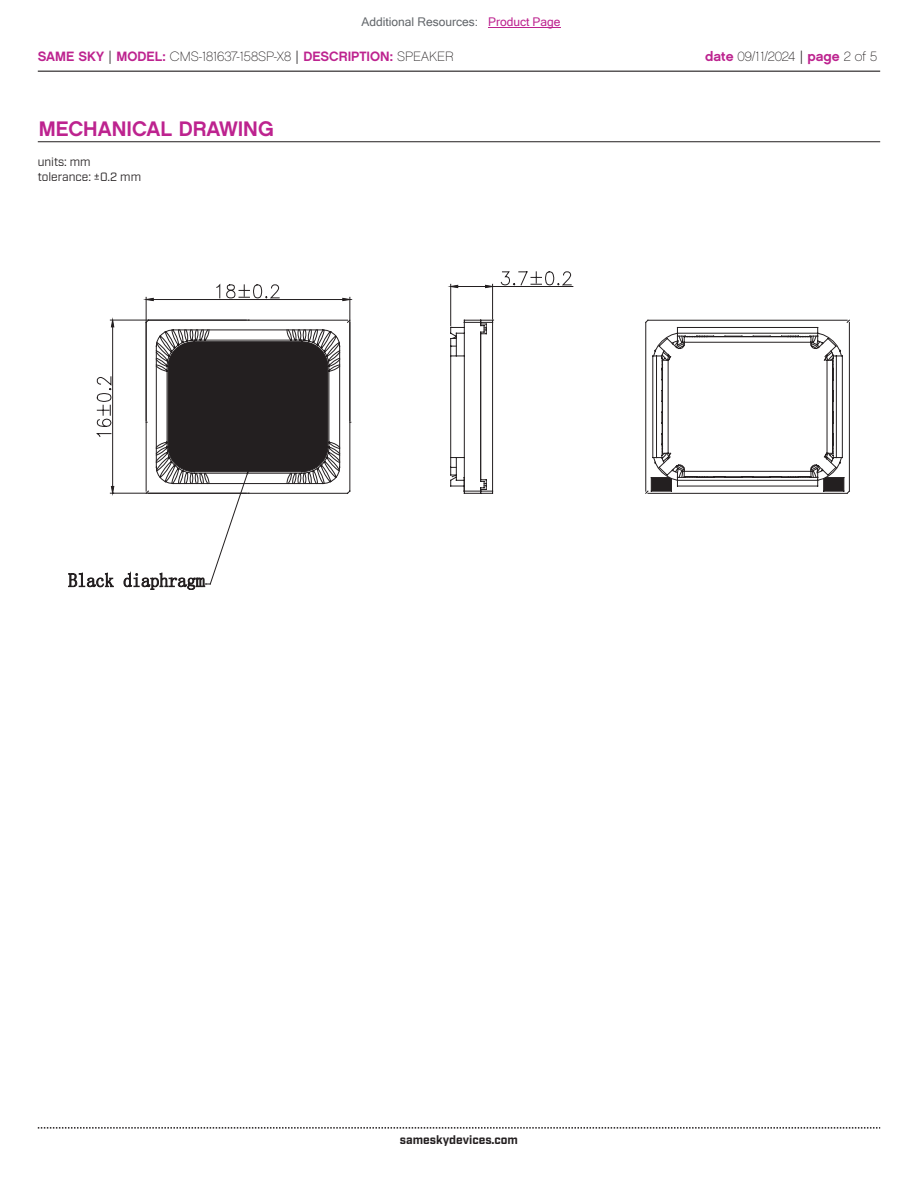
<style>
.page{position:relative;width:918px;height:1188px;background:#fff}
.page>*{position:absolute;margin:0;border:0;box-sizing:border-box;transform-origin:0 0}
.t1{font:21px "Chalet New York Nineteen Sixty";color:#bd238f}
.t2{font:13.5px "Chalet Paris Nineteen Sixty";color:#231f20}
.t3{font:12px "Microsoft Sans Serif";color:#63676b}
.t4{font:12px/14.4px "Industry";color:#231f20}
.t5{font:700 12px "Industry";color:#231f20}
.s1{color:#bd238f}
.s2{font-family:"Chalet New York Nineteen Sixty";color:#bd238f}
.s3{font-family:"Industry"}
</style>
<div class="page">
<hr style="left:38px;top:71px;width:842px;height:1px;background:#231f20">
<svg style="left:38px;top:1127px;width:842px;height:2px"></svg>
<hr style="left:38px;top:141px;width:842px;height:1px;background:#231f20">
<svg style="left:645px;top:320px;width:205px;height:173px"></svg>
<svg style="left:645px;top:330px;width:183px;height:154px"></svg>
<svg style="left:68px;top:573px;width:45px;height:14px"></svg>
<svg style="left:124px;top:494px;width:117px;height:96px"></svg>
<svg style="left:651px;top:477px;width:193px;height:14px"></svg>
<svg style="left:97px;top:284px;width:476px;height:210px"></svg>
<svg style="left:450px;top:272px;width:121px;height:55px"></svg>
<hr style="left:488px;top:27px;width:73px;height:1px;background:#bd238f">
<p class="t3" style="left:362px;top:15px;width:201px">Additional Resources: <span class="s1">Product Page</span></p>
<p class="t2" style="left:38px;top:48px;width:417px"><span class="s2">SAME SKY</span> <span class="s3">|</span> <span class="s2">MODEL:</span> CMS-181637-158SP-X8 <span class="s3">|</span> <span class="s2">DESCRIPTION:</span> SPEAKER</p>
<p class="t2" style="left:705px;top:48px;width:173px"><span class="s2">date</span> 09/11/2024 <span class="s3">|</span> <span class="s2">page</span> 2 of 5</p>
<h1 class="t1" style="left:39px;top:115px;width:236px">MECHANICAL DRAWING</h1>
<p class="t4" style="left:38px;top:155px;width:105px">units: mm tolerance: ±0.2 mm</p>
<p class="t5" style="left:400px;top:1132px;width:120px">sameskydevices.com</p>
</div>
